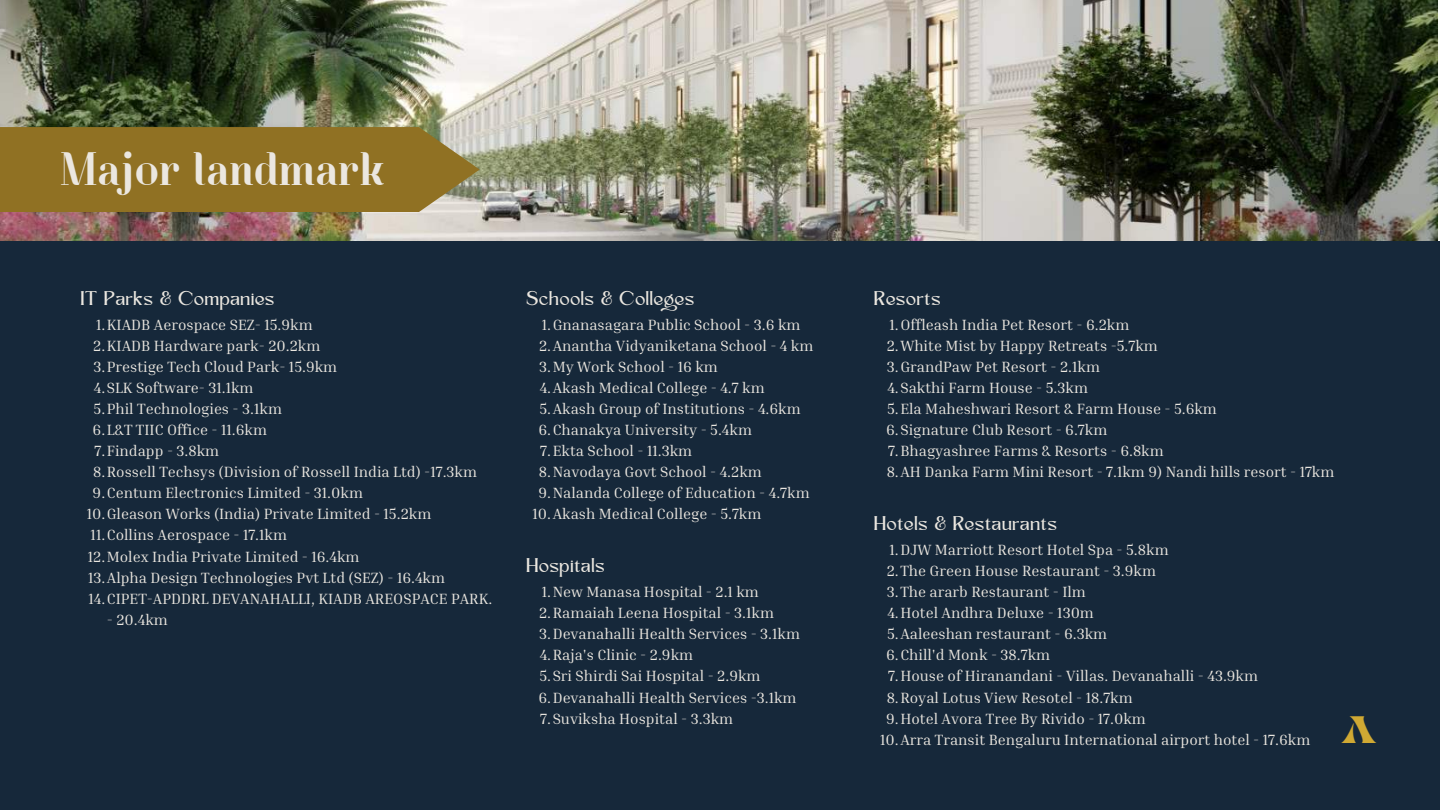
<style>
.page{position:relative;width:1440px;height:810px;background:#fff}
.page>*{position:absolute;margin:0;border:0;box-sizing:border-box;transform-origin:0 0}
.t1{font:50px "Lynx TH Serif";color:#ebe7e0}
.t2{font:38.2px "Avestrage";color:#d0a933}
.t3{font:18.5px "Kingred Serif";color:#ebe7e0}
.t4{font:15.2px/21.1px "Inria Serif";color:#ebe7e0}
</style>
<div class="page">
<img style="left:0;top:0;width:1437px;height:241px">
<div style="left:0;top:241px;width:1440px;height:569px;background:#16283a"></div>
<div style="left:0;top:127px;width:480px;height:85px;background:#907123"></div>
<h1 class="t1" style="left:60px;top:146px;width:326px">Major landmark</h1>
<p class="t3" style="left:81px;top:291px;width:196px">IT Parks &amp; Companies</p>
<p class="t4" style="left:96px;top:313px;width:218px">1.KIADB Aerospace SEZ- 15.9km</p>
<p class="t4" style="left:93px;top:334px;width:229px">2.KIADB Hardware park- 20.2km</p>
<p class="t4" style="left:93px;top:355px;width:245px">3.Prestige Tech Cloud Park- 15.9km</p>
<p class="t4" style="left:94px;top:377px;width:161px">4.SLK Software- 31.1km</p>
<p class="t4" style="left:94px;top:398px;width:190px">5.Phil Technologies - 3.1km</p>
<p class="t4" style="left:93px;top:419px;width:176px">6.L&amp;T TIIC Office - 11.6km</p>
<p class="t4" style="left:94px;top:440px;width:126px">7.Findapp - 3.8km</p>
<p class="t4" style="left:93px;top:461px;width:386px">8.Rossell Techsys (Division of Rossell India Ltd) -17.3km</p>
<p class="t4" style="left:93px;top:482px;width:272px">9.Centum Electronics Limited - 31.0km</p>
<p class="t4" style="left:87px;top:503px;width:346px">10.Gleason Works (India) Private Limited - 15.2km</p>
<p class="t4" style="left:91px;top:524px;width:198px">11.Collins Aerospace - 17.1km</p>
<p class="t4" style="left:88px;top:545px;width:273px">12.Molex India Private Limited - 16.4km</p>
<p class="t4" style="left:88px;top:566px;width:359px">13.Alpha Design Technologies Pvt Ltd (SEZ) - 16.4km</p>
<p class="t4" style="left:88px;top:587px;width:406px">14.CIPET-APDDRL DEVANAHALLI, KIADB AREOSPACE PARK.</p>
<p class="t4" style="left:107px;top:609px;width:63px">- 20.4km</p>
<p class="t3" style="left:527px;top:291px;width:170px">Schools &amp; Colleges</p>
<p class="t4" style="left:542px;top:313px;width:260px">1.Gnanasagara Public School - 3.6 km</p>
<p class="t4" style="left:539px;top:334px;width:276px">2.Anantha Vidyaniketana School - 4 km</p>
<p class="t4" style="left:539px;top:355px;width:180px">3.My Work School - 16 km</p>
<p class="t4" style="left:540px;top:377px;width:227px">4.Akash Medical College - 4.7 km</p>
<p class="t4" style="left:539px;top:398px;width:263px">5.Akash Group of Institutions - 4.6km</p>
<p class="t4" style="left:539px;top:419px;width:215px">6.Chanakya University - 5.4km</p>
<p class="t4" style="left:540px;top:440px;width:153px">7.Ekta School - 11.3km</p>
<p class="t4" style="left:539px;top:461px;width:224px">8.Navodaya Govt School - 4.2km</p>
<p class="t4" style="left:539px;top:482px;width:273px">9.Nalanda College of Education - 4.7km</p>
<p class="t4" style="left:533px;top:503px;width:230px">10.Akash Medical College - 5.7km</p>
<p class="t3" style="left:527px;top:558px;width:80px">Hospitals</p>
<p class="t4" style="left:539px;top:581px;width:263px">1.New Manasa Hospital - 2.1 km<br>2.Ramaiah Leena Hospital - 3.1km<br>3.Devanahalli Health Services - 3.1km<br>4.Raja's Clinic - 2.9km<br>5.Sri Shirdi Sai Hospital - 2.9km<br>6.Devanahalli Health Services -3.1km<br>7.Suviksha Hospital - 3.3km</p>
<p class="t3" style="left:875px;top:291px;width:68px">Resorts</p>
<p class="t4" style="left:886px;top:313px;width:450px">1.Offleash India Pet Resort - 6.2km<br>2.White Mist by Happy Retreats -5.7km<br>3.GrandPaw Pet Resort - 2.1km<br>4.Sakthi Farm House - 5.3km<br>5.Ela Maheshwari Resort &amp; Farm House - 5.6km<br>6.Signature Club Resort - 6.7km<br>7.Bhagyashree Farms &amp; Resorts - 6.8km<br>8.AH Danka Farm Mini Resort - 7.1km 9) Nandi hills resort - 17km</p>
<p class="t3" style="left:875px;top:516px;width:185px">Hotels &amp; Restaurants</p>
<p class="t4" style="left:890px;top:539px;width:281px">1.DJW Marriott Resort Hotel Spa - 5.8km</p>
<p class="t4" style="left:887px;top:560px;width:271px">2.The Green House Restaurant - 3.9km</p>
<p class="t4" style="left:887px;top:581px;width:200px">3.The ararb Restaurant - Ilm</p>
<p class="t4" style="left:887px;top:602px;width:208px">4.Hotel Andhra Deluxe - 130m</p>
<p class="t4" style="left:887px;top:623px;width:222px">5.Aaleeshan restaurant - 6.3km</p>
<p class="t4" style="left:886px;top:644px;width:165px">6.Chill'd Monk - 38.7km</p>
<p class="t4" style="left:888px;top:665px;width:372px">7.House of Hiranandani - Villas. Devanahalli - 43.9km</p>
<p class="t4" style="left:887px;top:686px;width:248px">8.Royal Lotus View Resotel - 18.7km</p>
<p class="t4" style="left:886px;top:707px;width:261px">9.Hotel Avora Tree By Rivido - 17.0km</p>
<p class="t4" style="left:880px;top:728px;width:432px">10.Arra Transit Bengaluru International airport hotel - 17.6km</p>
<h2 class="t2" style="left:1341px;top:705px;width:37px">A</h2>
</div>
